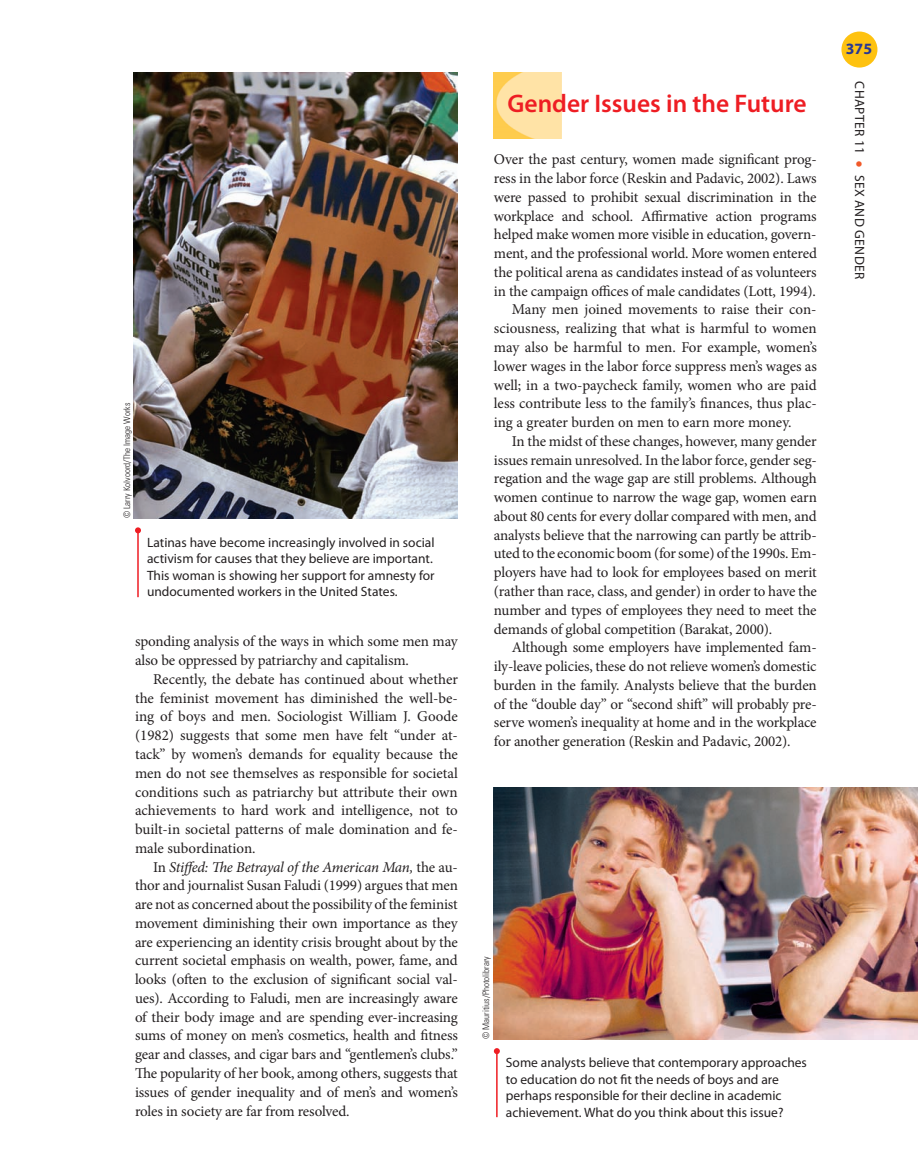
<style>
.page{position:relative;width:918px;height:1176px;background:#fff}
.page>*{position:absolute;margin:0;border:0;box-sizing:border-box;transform-origin:0 0}
.t1{font:600 25.5px "Myriad Pro";color:#ee1d23}
.t2{font:700 15.75px "Myriad Pro";color:#273895}
.t3{font:15px/18.8px "Minion Pro";letter-spacing:-.01em;color:#231f20;text-align:justify}
.t4{font:13.5px/16.5px "Myriad Pro";color:#231f20}
.t5{font:13.5px "Myriad Pro";letter-spacing:.03em;color:#231f20}
.t6{font:300 condensed 9px "Univers LT Std";color:#231f20}
.s1{font-style:italic}
.s2{color:#f15929}
</style>
<div class="page">
<div style="left:841px;top:32px;width:36px;height:36px;background:#fec210;border-radius:50%"></div>
<img style="left:134px;top:72px;width:324px;height:446px">
<hr style="left:137px;top:530px;width:2px;height:67px;background:#ee1d23">
<svg style="left:135px;top:527px;width:6px;height:6px"></svg>
<img style="left:494px;top:72px;width:67px;height:66px">
<img style="left:494px;top:787px;width:424px;height:251px">
<hr style="left:496px;top:1050px;width:2px;height:66px;background:#ee1d23">
<svg style="left:494px;top:1048px;width:6px;height:5px"></svg>
<p class="t6" style="left:124px;top:518px;width:117px;rotate:-90deg">© Larry Kolvoord/The Image Works</p>
<p class="t4" style="left:147px;top:534px;width:289px">Latinas have become increasingly involved in social activism for causes that they believe are important.<br>This woman is showing her support for amnesty for undocumented workers in the United States.</p>
<p class="t3" style="left:135px;top:633px;width:324px">sponding analysis of the ways in which some men may also be oppressed by patriarchy and capitalism.</p>
<p class="t3" style="left:135px;top:670px;width:325px;text-indent:18px">Recently, the debate has continued about whether the feminist movement has diminished the well-be&shy;ing of boys and men. Sociologist William J. Goode (1982) suggests that some men have felt “under at&shy;tack” by women’s demands for equality because the men do not see themselves as responsible for societal conditions such as patriarchy but attribute their own achievements to hard work and intelligence, not to built-in societal patterns of male domination and fe&shy;male subordination.</p>
<p class="t3" style="left:135px;top:858px;width:324px;text-indent:18px">In <span class="s1">Stiffed: The Betrayal of the American Man,</span> the au&shy;thor and journalist Susan Faludi (1999) argues that men are not as concerned about the possibility of the feminist movement diminishing their own importance as they are experiencing an identity crisis brought about by the current societal emphasis on wealth, power, fame, and looks (often to the exclusion of significant social val&shy;ues). According to Faludi, men are increasingly aware of their body image and are spending ever-increasing sums of money on men’s cosmetics, health and fitness gear and classes, and cigar bars and “gentlemen’s clubs.” The popularity of her book, among others, suggests that issues of gender inequality and of men’s and women’s roles in society are far from resolved.</p>
<h1 class="t1" style="left:507px;top:94px;width:301px">Gender Issues in the Future</h1>
<p class="t3" style="left:494px;top:151px;width:324px">Over the past century, women made significant prog-</p>
<p class="t3" style="left:494px;top:170px;width:324px">ress in the labor force (Reskin and Padavic, 2002). Laws</p>
<p class="t3" style="left:494px;top:189px;width:324px">were passed to prohibit sexual discrimination in the</p>
<p class="t3" style="left:494px;top:208px;width:324px">workplace and school. Affirmative action programs</p>
<p class="t3" style="left:494px;top:226px;width:324px">helped make women more visible in education, govern-</p>
<p class="t3" style="left:494px;top:245px;width:325px">ment, and the professional world. More women entered</p>
<p class="t3" style="left:494px;top:264px;width:324px">the political arena as candidates instead of as volunteers</p>
<p class="t3" style="left:494px;top:283px;width:323px">in the campaign offices of male candidates (Lott, 1994).</p>
<p class="t3" style="left:512px;top:301px;width:306px">Many men joined movements to raise their con-</p>
<p class="t3" style="left:494px;top:320px;width:324px">sciousness, realizing that what is harmful to women</p>
<p class="t3" style="left:494px;top:339px;width:324px">may also be harmful to men. For example, women’s</p>
<p class="t3" style="left:494px;top:358px;width:325px">lower wages in the labor force suppress men’s wages as</p>
<p class="t3" style="left:494px;top:376px;width:324px">well; in a two-paycheck family, women who are paid</p>
<p class="t3" style="left:494px;top:395px;width:324px">less contribute less to the family’s finances, thus plac-</p>
<p class="t3" style="left:494px;top:414px;width:299px">ing a greater burden on men to earn more money.</p>
<p class="t3" style="left:512px;top:433px;width:306px">In the midst of these changes, however, many gender</p>
<p class="t3" style="left:494px;top:451px;width:325px">issues remain unresolved. In the labor force, gender seg-</p>
<p class="t3" style="left:494px;top:470px;width:324px">regation and the wage gap are still problems. Although</p>
<p class="t3" style="left:494px;top:489px;width:325px">women continue to narrow the wage gap, women earn</p>
<p class="t3" style="left:494px;top:508px;width:324px">about 80 cents for every dollar compared with men, and</p>
<p class="t3" style="left:494px;top:526px;width:324px">analysts believe that the narrowing can partly be attrib-</p>
<p class="t3" style="left:494px;top:545px;width:324px">uted to the economic boom (for some) of the 1990s. Em-</p>
<p class="t3" style="left:494px;top:564px;width:324px">ployers have had to look for employees based on merit</p>
<p class="t3" style="left:494px;top:583px;width:325px">(rather than race, class, and gender) in order to have the</p>
<p class="t3" style="left:494px;top:601px;width:324px">number and types of employees they need to meet the</p>
<p class="t3" style="left:494px;top:620px;width:280px">demands of global competition (Barakat, 2000).</p>
<p class="t3" style="left:512px;top:639px;width:306px">Although some employers have implemented fam-</p>
<p class="t3" style="left:494px;top:658px;width:324px">ily-leave policies, these do not relieve women’s domestic</p>
<p class="t3" style="left:494px;top:676px;width:324px">burden in the family. Analysts believe that the burden</p>
<p class="t3" style="left:494px;top:695px;width:324px">of the “double day” or “second shift” will probably pre-</p>
<p class="t3" style="left:494px;top:714px;width:324px">serve women’s inequality at home and in the workplace</p>
<p class="t3" style="left:494px;top:733px;width:298px">for another generation (Reskin and Padavic, 2002).</p>
<p class="t6" style="left:482px;top:1038px;width:84px;rotate:-90deg">© Mauritius/Photolibrary</p>
<p class="t4" style="left:506px;top:1055px;width:303px">Some analysts believe that contemporary approaches to education do not fit the needs of boys and are perhaps responsible for their decline in academic achievement. What do you think about this issue?</p>
<p class="t2" style="left:846px;top:43px;width:28px">375</p>
<p class="t5" style="left:865px;top:81px;width:199px;rotate:90deg">CHAPTER 11 <span class="s2">●</span> SEX AND GENDER</p>
</div>
